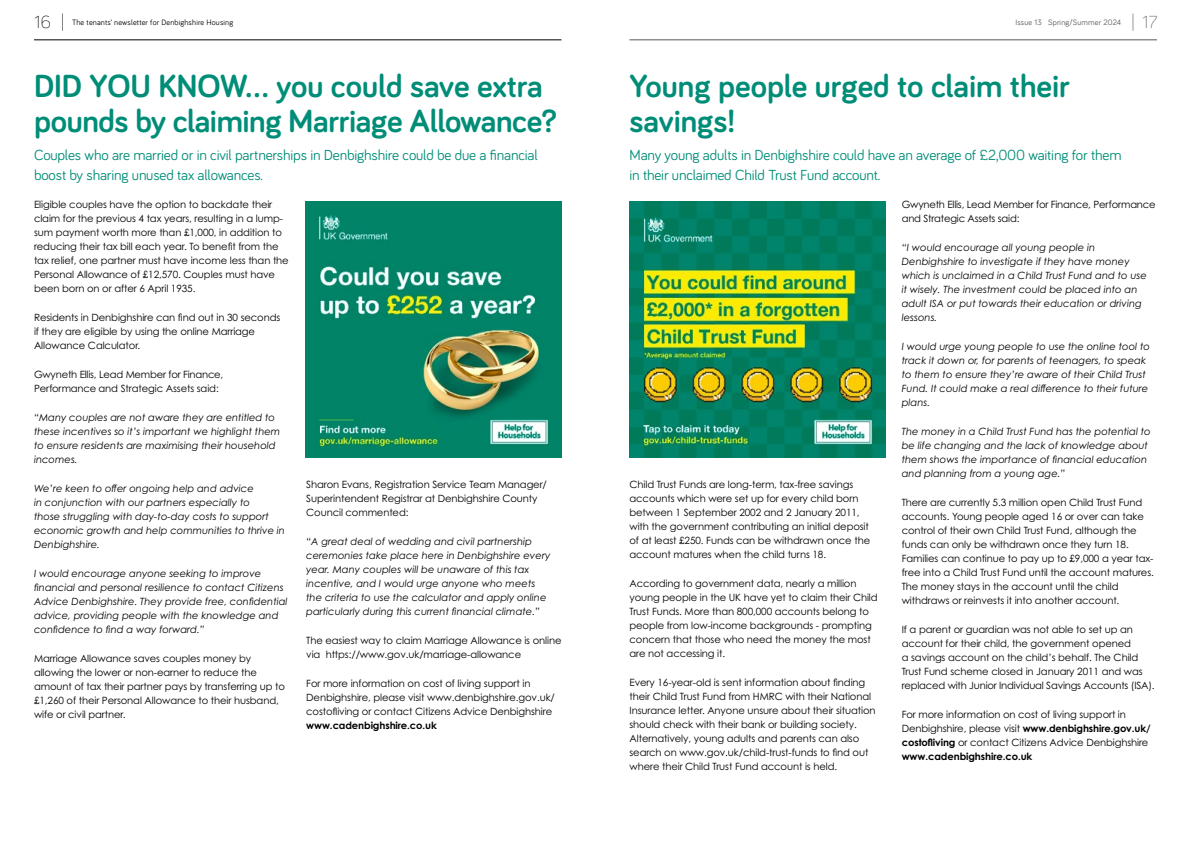
<style>
.page{position:relative;width:1191px;height:842px;background:#fff}
.page>*{position:absolute;margin:0;border:0;box-sizing:border-box;transform-origin:0 0}
.t1{font:700 33px/35px "Bariol";letter-spacing:-.005em;color:#008d78}
.t2{font:300 18px "Bariol";color:#000}
.t3{font:300 18px "Bariol";color:#575756}
.t4{font:15px/20px "Bariol";letter-spacing:-.01em;color:#008d78}
.t5{font:10px/14px "Century Gothic Pro";letter-spacing:-.01em;color:#000}
.t6{font:italic 10px/14px "Century Gothic Pro";color:#000}
.t7{font:700 10px "Century Gothic Pro";letter-spacing:-.01em;color:#000}
.t8{font:8px "Bariol";letter-spacing:.02em;color:#000}
.t9{font:8px "Bariol";letter-spacing:.02em;color:#575756}
.s1{font-weight:700}
</style>
<div class="page">
<hr style="left:34px;top:40px;width:527px;height:1px;background:#000">
<hr style="left:629px;top:40px;width:528px;height:1px;background:#575756">
<img style="left:305px;top:201px;width:256px;height:256px">
<img style="left:629px;top:201px;width:256px;height:256px">
<h2 class="t2" style="left:34px;top:10px;width:32px">16 |</h2>
<p class="t8" style="left:72px;top:17px;width:163px">The tenants’ newsletter for Denbighshire Housing</p>
<p class="t9" style="left:1015px;top:17px;width:107px">Issue 13 Spring/Summer 2024</p>
<h2 class="t3" style="left:1131px;top:10px;width:28px">| 17</h2>
<h1 class="t1" style="left:34px;top:67px;width:524px">DID YOU KNOW… you could save extra pounds by claiming Marriage Allowance?</h1>
<h3 class="t4" style="left:34px;top:145px;width:505px">Couples who are married or in civil partnerships in Denbighshire could be due a financial boost by sharing unused tax allowances.</h3>
<p class="t5" style="left:34px;top:198px;width:256px">Eligible couples have the option to backdate their claim for the previous 4 tax years, resulting in a lump&shy;sum payment worth more than £1,000, in addition to reducing their tax bill each year. To benefit from the tax relief, one partner must have income less than the Personal Allowance of £12,570. Couples must have been born on or after 6 April 1935.</p>
<p class="t5" style="left:34px;top:311px;width:248px">Residents in Denbighshire can find out in 30 seconds if they are eligible by using the online Marriage<br>Allowance Calculator.</p>
<p class="t5" style="left:34px;top:368px;width:191px">Gwyneth Ellis, Lead Member for Finance,<br>Performance and Strategic Assets said:</p>
<p class="t6" style="left:34px;top:411px;width:248px">“Many couples are not aware they are entitled to these incentives so it’s important we highlight them to ensure residents are maximising their household incomes.</p>
<p class="t6" style="left:34px;top:482px;width:252px">We’re keen to offer ongoing help and advice<br>in conjunction with our partners especially to<br>those struggling with day-to-day costs to support economic growth and help communities to thrive in Denbighshire.</p>
<p class="t6" style="left:34px;top:567px;width:255px">I would encourage anyone seeking to improve financial and personal resilience to contact Citizens Advice Denbighshire. They provide free, confidential advice, providing people with the knowledge and confidence to find a way forward.”</p>
<p class="t5" style="left:34px;top:652px;width:252px">Marriage Allowance saves couples money by allowing the lower or non-earner to reduce the amount of tax their partner pays by transferring up to £1,260 of their Personal Allowance to their husband, wife or civil partner.</p>
<p class="t5" style="left:306px;top:478px;width:242px">Sharon Evans, Registration Service Team Manager/<br>Superintendent Registrar at Denbighshire County<br>Council commented:</p>
<p class="t6" style="left:306px;top:535px;width:246px">“A great deal of wedding and civil partnership ceremonies take place here in Denbighshire every year. Many couples will be unaware of this tax incentive, and I would urge anyone who meets the criteria to use the calculator and apply online particularly during this current financial climate.”</p>
<p class="t5" style="left:306px;top:634px;width:257px">The easiest way to claim Marriage Allowance is online via https://www.gov.uk/marriage-allowance</p>
<p class="t5" style="left:306px;top:677px;width:250px">For more information on cost of living support in<br>Denbighshire, please visit www.denbighshire.gov.uk/ costofliving or contact Citizens Advice Denbighshire</p>
<p class="t7" style="left:306px;top:719px;width:132px">www.cadenbighshire.co.uk</p>
<h1 class="t1" style="left:629px;top:67px;width:442px">Young people urged to claim their savings!</h1>
<h3 class="t4" style="left:629px;top:145px;width:493px">Many young adults in Denbighshire could have an average of £2,000 waiting for them in their unclaimed Child Trust Fund account.</h3>
<p class="t5" style="left:629px;top:478px;width:242px">Child Trust Funds are long-term, tax-free savings accounts which were set up for every child born between 1 September 2002 and 2 January 2011, with the government contributing an initial deposit of at least £250. Funds can be withdrawn once the account matures when the child turns 18.</p>
<p class="t5" style="left:629px;top:577px;width:250px">According to government data, nearly a million young people in the UK have yet to claim their Child Trust Funds. More than 800,000 accounts belong to people from low-income backgrounds - prompting concern that those who need the money the most are not accessing it.</p>
<p class="t5" style="left:629px;top:676px;width:247px">Every 16-year-old is sent information about finding their Child Trust Fund from HMRC with their National Insurance letter. Anyone unsure about their situation should check with their bank or building society.<br>Alternatively, young adults and parents can also search on www.gov.uk/child-trust-funds to find out where their Child Trust Fund account is held.</p>
<p class="t5" style="left:901px;top:198px;width:255px">Gwyneth Ellis, Lead Member for Finance, Performance and Strategic Assets said:</p>
<p class="t6" style="left:901px;top:241px;width:247px">“I would encourage all young people in Denbighshire to investigate if they have money which is unclaimed in a Child Trust Fund and to use it wisely. The investment could be placed into an adult ISA or put towards their education or driving lessons.</p>
<p class="t6" style="left:901px;top:340px;width:250px">I would urge young people to use the online tool to track it down or, for parents of teenagers, to speak to them to ensure they’re aware of their Child Trust Fund. It could make a real difference to their future plans.</p>
<p class="t6" style="left:901px;top:425px;width:250px">The money in a Child Trust Fund has the potential to be life changing and the lack of knowledge about them shows the importance of financial education and planning from a young age.”</p>
<p class="t5" style="left:901px;top:496px;width:254px">There are currently 5.3 million open Child Trust Fund accounts. Young people aged 16 or over can take control of their own Child Trust Fund, although the funds can only be withdrawn once they turn 18.<br>Families can continue to pay up to £9,000 a year tax&shy;free into a Child Trust Fund until the account matures.<br>The money stays in the account until the child withdraws or reinvests it into another account.</p>
<p class="t5" style="left:901px;top:623px;width:254px">If a parent or guardian was not able to set up an account for their child, the government opened<br>a savings account on the child’s behalf. The Child Trust Fund scheme closed in January 2011 and was replaced with Junior Individual Savings Accounts (ISA).</p>
<p class="t5" style="left:901px;top:708px;width:250px">For more information on cost of living support in Denbighshire, please visit <span class="s1">www.denbighshire.gov.uk/ costofliving</span> or contact Citizens Advice Denbighshire <span class="s1">www.cadenbighshire.co.uk</span></p>
</div>
